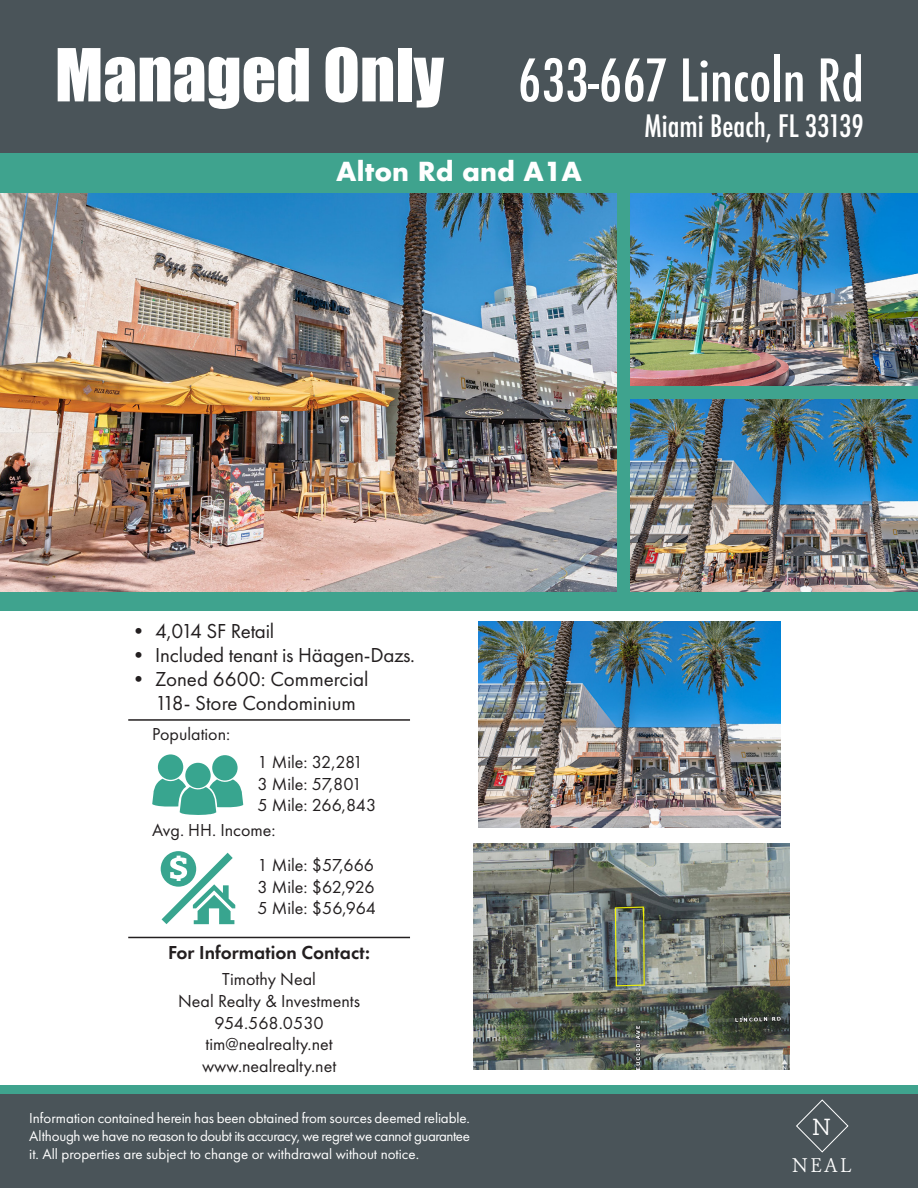
<style>
.page{position:relative;width:918px;height:1188px;background:#fff}
.page>*{position:absolute;margin:0;border:0;box-sizing:border-box;transform-origin:0 0}
.t1{font:67.5px "Impact";color:#fff}
.t2{font:500 condensed 57px "Futura";color:#fff}
.t3{font:500 condensed 30px "Futura";color:#fff}
.t4{font:700 25.5px "Futura";color:#fff}
.t5{font:22.2px "Queulat";color:#fff;scale:.92 1}
.t6{font:21px/24px "Futura PT";letter-spacing:-.01em;color:#231f20}
.t7{font:600 19.5px "Futura PT";color:#231f20}
.t8{font:300 19.5px "Erato";color:#fff}
.t9{font:18px "Futura PT";color:#231f20}
.t10{font:18px "Futura PT";letter-spacing:-.02em;color:#231f20}
.t11{font:15px/18px "Futura PT";color:#fff;text-align:justify}
</style>
<div class="page">
<div style="left:0;top:0;width:918px;height:153px;background:#4a5459"></div>
<div style="left:0;top:153px;width:918px;height:48px;background:#3fa38e"></div>
<div style="left:0;top:1085px;width:918px;height:10px;background:#3fa38e"></div>
<div style="left:0;top:592px;width:918px;height:19px;background:#3fa38e"></div>
<div style="left:0;top:1095px;width:918px;height:93px;background:#4a5459"></div>
<svg style="left:796px;top:1100px;width:53px;height:53px"></svg>
<hr style="left:128px;top:937px;width:282px;height:1px;background:#231f20">
<div style="left:185px;top:763px;width:26px;height:25px;background:#38a58f;border-radius:50%"></div>
<div style="left:212px;top:755px;width:26px;height:26px;background:#38a58f;border-radius:50%"></div>
<div style="left:158px;top:754px;width:25px;height:26px;background:#38a58f;border-radius:50%"></div>
<svg style="left:152px;top:779px;width:91px;height:36px"></svg>
<svg style="left:161px;top:851px;width:35px;height:36px"></svg>
<svg style="left:162px;top:853px;width:73px;height:71px"></svg>
<img style="left:0;top:193px;width:618px;height:399px">
<img style="left:630px;top:194px;width:288px;height:193px">
<img style="left:630px;top:399px;width:288px;height:193px">
<img style="left:474px;top:843px;width:316px;height:227px">
<img style="left:479px;top:622px;width:301px;height:205px">
<div style="left:618px;top:181px;width:12px;height:430px;background:#3fa38e"></div>
<div style="left:626px;top:387px;width:292px;height:12px;background:#3fa38e"></div>
<hr style="left:128px;top:719px;width:282px;height:2px;background:#231f20">
<p class="t1" style="left:55px;top:23px;width:391px">Managed Only</p>
<p class="t2" style="left:518px;top:44px;width:348px">633-667 Lincoln Rd</p>
<p class="t3" style="left:645px;top:107px;width:221px">Miami Beach, FL 33139</p>
<p class="t4" style="left:336px;top:153px;width:247px">Alton Rd and A1A</p>
<p class="t6" style="left:128px;top:619px;width:148px">• 4,014 SF Retail</p>
<p class="t6" style="left:128px;top:643px;width:288px">• Included tenant is Häagen-Dazs.</p>
<p class="t6" style="left:155px;top:667px;width:215px;text-indent:-27px">• Zoned 6600: Commercial<br>118- Store Condominium</p>
<p class="t9" style="left:152px;top:724px;width:80px">Population:</p>
<p class="t10" style="left:258px;top:752px;width:107px">1 Mile: 32,281</p>
<p class="t9" style="left:258px;top:773px;width:106px">3 Mile: 57,801</p>
<p class="t9" style="left:258px;top:795px;width:120px">5 Mile: 266,843</p>
<p class="t9" style="left:152px;top:819px;width:125px">Avg. HH. Income:</p>
<p class="t9" style="left:258px;top:854px;width:118px">1 Mile: $57,666</p>
<p class="t10" style="left:258px;top:876px;width:119px">3 Mile: $62,926</p>
<p class="t9" style="left:258px;top:898px;width:120px">5 Mile: $56,964</p>
<p class="t7" style="left:168px;top:941px;width:204px">For Information Contact:</p>
<p class="t9" style="left:222px;top:969px;width:95px">Timothy Neal</p>
<p class="t9" style="left:178px;top:990px;width:183px">Neal Realty &amp; Investments</p>
<p class="t9" style="left:214px;top:1012px;width:111px">954.568.0530</p>
<p class="t9" style="left:206px;top:1033px;width:129px">tim@nealrealty.net</p>
<p class="t9" style="left:202px;top:1055px;width:136px">www.nealrealty.net</p>
<p class="t11" style="left:29px;top:1108px;width:442px">Information contained herein has been obtained from sources deemed reliable.<br>Although we have no reason to doubt its accuracy, we regret we cannot guarantee it. All properties are subject to change or withdrawal without notice.</p>
<p class="t5" style="left:812px;top:1112px;width:22px">N</p>
<p class="t8" style="left:792px;top:1152px;width:61px">NEAL</p>
</div>
